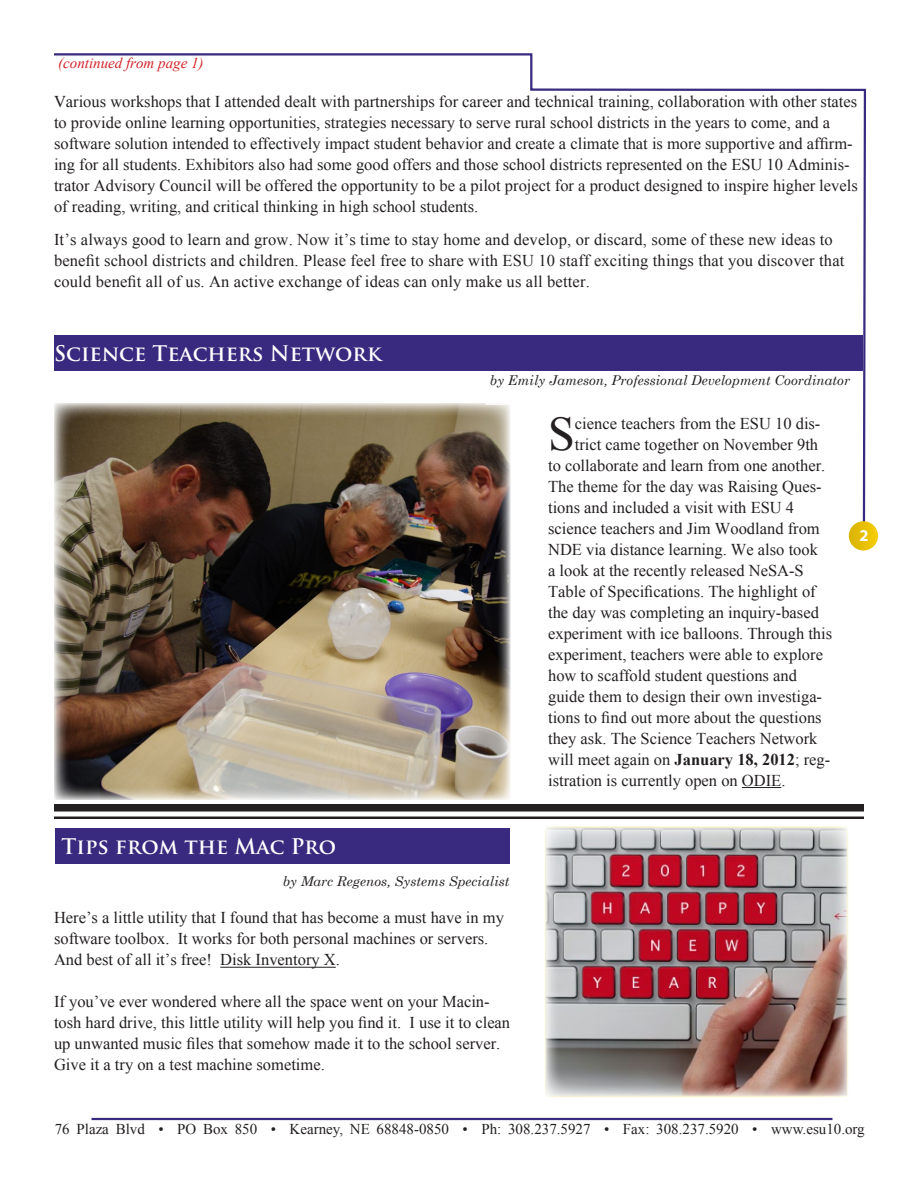
<style>
.page{position:relative;width:918px;height:1188px;background:#fff}
.page>*{position:absolute;margin:0;border:0;box-sizing:border-box;transform-origin:0 0}
.t1{font:48.15px "Times New Roman";color:#231f20}
.t2{font:700 21px "Trajan Pro";color:#fff}
.t3{font:16.5px/21px "Times New Roman";color:#231f20}
.Document_Information{font:700 16.5px "Myriad Pro";color:#fff}
.t4{font:15px "Times New Roman";color:#231f20}
.t5{font:italic 15px "Times New Roman";color:#d1232a}
.t6{font:italic 13.5px "Century Schoolbook";color:#231f20}
.s1{font-weight:700}
</style>
<div class="page">
<svg style="left:54px;top:53px;width:813px;height:481px"></svg>
<svg style="left:849px;top:521px;width:29px;height:29px"></svg>
<hr style="left:92px;top:1118px;width:740px;height:2px;background:#392a7f">
<hr style="left:742px;top:787px;width:39px;height:1px;background:#231f20">
<div style="left:55px;top:828px;width:455px;height:35px;background:#392a7f"></div>
<img style="left:54px;top:403px;width:456px;height:397px">
<svg style="left:484px;top:372px;width:376px;height:33px"></svg>
<div style="left:54px;top:335px;width:809px;height:36px;background:#392a7f"></div>
<hr style="left:220px;top:967px;width:116px;height:1px;background:#231f20">
<img style="left:548px;top:829px;width:298px;height:265px">
<div style="left:545px;top:826px;width:304px;height:271px;border:2px solid #fff"></div>
<div style="left:54px;top:804px;width:810px;height:8px;background:#231f20"></div>
<hr style="left:54px;top:817px;width:810px;height:2px;background:#231f20">
<p class="t5" style="left:58px;top:53px;width:147px">(continued from page 1)</p>
<p class="t3" style="left:54px;top:90px;width:805px">Various workshops that I attended dealt with partnerships for career and technical training, collaboration with other states to provide online learning opportunities, strategies necessary to serve rural school districts in the years to come, and a software solution intended to effectively impact student behavior and create a climate that is more supportive and affirm&shy;ing for all students. Exhibitors also had some good offers and those school districts represented on the ESU 10 Adminis&shy;trator Advisory Council will be offered the opportunity to be a pilot project for a product designed to inspire higher levels of reading, writing, and critical thinking in high school students.</p>
<p class="t3" style="left:54px;top:228px;width:792px">It’s always good to learn and grow. Now it’s time to stay home and develop, or discard, some of these new ideas to benefit school districts and children. Please feel free to share with ESU 10 staff exciting things that you discover that could benefit all of us. An active exchange of ideas can only make us all better.</p>
<p class="t2" style="left:54px;top:340px;width:329px">Science Teachers Network</p>
<p class="t6" style="left:490px;top:370px;width:362px">by Emily Jameson, Professional Development Coordinator</p>
<p class="t1" style="left:548px;top:401px;width:28px">S</p>
<p class="t3" style="left:575px;top:412px;width:247px">cience teachers from the ESU 10 dis-</p>
<p class="t3" style="left:575px;top:433px;width:245px">trict came together on November 9th</p>
<p class="t3" style="left:548px;top:454px;width:279px">to collaborate and learn from one another.</p>
<p class="t3" style="left:548px;top:475px;width:275px">The theme for the day was Raising Ques-</p>
<p class="t3" style="left:548px;top:496px;width:248px">tions and included a visit with ESU 4</p>
<p class="t3" style="left:548px;top:517px;width:273px">science teachers and Jim Woodland from</p>
<p class="t3" style="left:548px;top:538px;width:271px">NDE via distance learning. We also took</p>
<p class="t3" style="left:548px;top:559px;width:257px">a look at the recently released NeSA-S</p>
<p class="t3" style="left:548px;top:580px;width:269px">Table of Specifications. The highlight of</p>
<p class="t3" style="left:548px;top:601px;width:272px">the day was completing an inquiry-based</p>
<p class="t3" style="left:548px;top:622px;width:286px">experiment with ice balloons. Through this</p>
<p class="t3" style="left:548px;top:643px;width:276px">experiment, teachers were able to explore</p>
<p class="t3" style="left:548px;top:664px;width:250px">how to scaffold student questions and</p>
<p class="t3" style="left:548px;top:685px;width:276px">guide them to design their own investiga-</p>
<p class="t3" style="left:548px;top:706px;width:275px">tions to find out more about the questions</p>
<p class="t3" style="left:548px;top:727px;width:271px">they ask. The Science Teachers Network</p>
<p class="t3" style="left:548px;top:748px;width:284px">will meet again on <span class="s1">January 18, 2012</span>; reg-</p>
<p class="t3" style="left:548px;top:769px;width:239px">istration is currently open on ODIE.</p>
<p class="Document_Information" style="left:859px;top:525px;width:11px">2</p>
<p class="t2" style="left:62px;top:833px;width:276px">Tips from the Mac Pro</p>
<p class="t6" style="left:283px;top:871px;width:228px">by Marc Regenos, Systems Specialist</p>
<p class="t3" style="left:54px;top:907px;width:452px">Here’s a little utility that I found that has become a must have in my software toolbox. It works for both personal machines or servers.<br>And best of all it’s free! Disk Inventory X.</p>
<p class="t3" style="left:54px;top:991px;width:458px">If you’ve ever wondered where all the space went on your Macin&shy;tosh hard drive, this little utility will help you find it. I use it to clean up unwanted music files that somehow made it to the school server.<br>Give it a try on a test machine sometime.</p>
<p class="t4" style="left:55px;top:1119px;width:812px">76 Plaza Blvd • PO Box 850 • Kearney, NE 68848-0850 • Ph: 308.237.5927 • Fax: 308.237.5920 • www.esu10.org</p>
</div>
